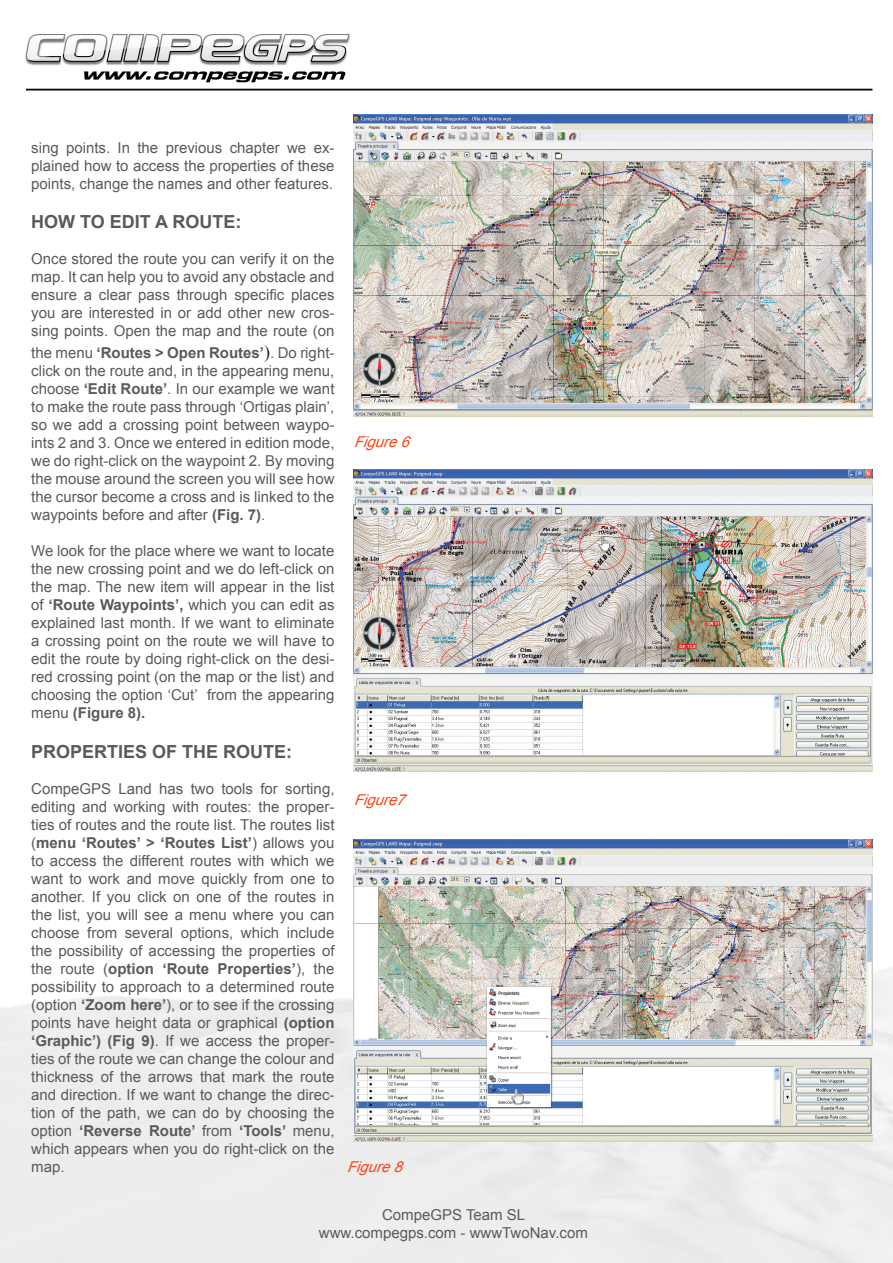
<style>
.page{position:relative;width:893px;height:1263px;background:#fff}
.page>*{position:absolute;margin:0;border:0;box-sizing:border-box;transform-origin:0 0}
.t1{font:700 18px "Arial";color:#585a5e}
.t2{font:15px/18px "Arial";color:#585a5e;text-align:justify}
.t3{font:italic 15px "Arial";color:#ff4417}
.s1{font-weight:700}
.s2{font-family:"Times New Roman";font-size:18px;color:#231f20}
</style>
<div class="page">
<img style="left:0;top:34px;width:893px;height:1229px">
<img style="left:354px;top:114px;width:518px;height:303px">
<img style="left:354px;top:469px;width:518px;height:303px">
<img style="left:354px;top:839px;width:518px;height:302px">
<p class="t2" style="left:31px;top:139px;width:305px">sing points. In the previous chapter we ex&shy;plained how to access the properties of these points, change the names and other features.</p>
<p class="t1" style="left:31px;top:210px;width:212px">HOW TO EDIT A ROUTE:</p>
<p class="t2" style="left:31px;top:250px;width:305px">Once stored the route you can verify it on the map. It can help you to avoid any obstacle and ensure a clear pass through specific places you are interested in or add other new cros&shy;sing points. Open the map and the route (on</p>
<p class="t2" style="left:31px;top:344px;width:305px">the menu <span class="s1">‘Routes &gt; Open Routes’</span><span class="s2">)</span>. Do right&shy;click on the route and, in the appearing menu, choose <span class="s1">‘Edit Route’</span>. In our example we want to make the route pass through ‘Ortigas plain’, so we add a crossing point between waypo&shy;ints 2 and 3. Once we entered in edition mode, we do right-click on the waypoint 2. By moving the mouse around the screen you will see how the cursor become a cross and is linked to the waypoints before and after <span class="s1">(Fig. 7)</span>.</p>
<p class="t2" style="left:31px;top:542px;width:305px">We look for the place where we want to locate the new crossing point and we do left-click on the map. The new item will appear in the list of <span class="s1">‘Route Waypoints’,</span> which you can edit as explained last month. If we want to eliminate a crossing point on the route we will have to edit the route by doing right-click on the desi&shy;red crossing point (on the map or the list) and choosing the option ‘Cut’ from the appearing menu <span class="s1">(Figure 8).</span></p>
<p class="t1" style="left:31px;top:739px;width:263px">PROPERTIES OF THE ROUTE:</p>
<p class="t2" style="left:31px;top:779px;width:305px">CompeGPS Land has two tools for sorting, editing and working with routes: the proper&shy;ties of routes and the route list. The routes list (<span class="s1">menu ‘Routes’ &gt; ‘Routes List’</span>) allows you to access the different routes with which we want to work and move quickly from one to another. If you click on one of the routes in the list, you will see a menu where you can choose from several options, which include the possibility of accessing the properties of the route (<span class="s1">option ‘Route Properties’</span>), the possibility to approach to a determined route (option <span class="s1">‘Zoom here’</span>), or to see if the crossing points have height data or graphical <span class="s1">(option ‘Graphic’) (Fig 9)</span>. If we access the proper&shy;ties of the route we can change the colour and thickness of the arrows that mark the route and direction. If we want to change the direc&shy;tion of the path, we can do by choosing the option <span class="s1">‘Reverse Route’</span> from <span class="s1">‘Tools’</span> menu, which appears when you do right-click on the map.</p>
<p class="t3" style="left:354px;top:432px;width:64px">Figure6</p>
<p class="t3" style="left:354px;top:790px;width:60px">Figure7</p>
<p class="t3" style="left:347px;top:1157px;width:64px">Figure8</p>
<p class="t2" style="left:319px;top:1206px;width:270px;text-align:center">CompeGPS Team SL www.compegps.com - wwwTwoNav.com</p>
</div>
